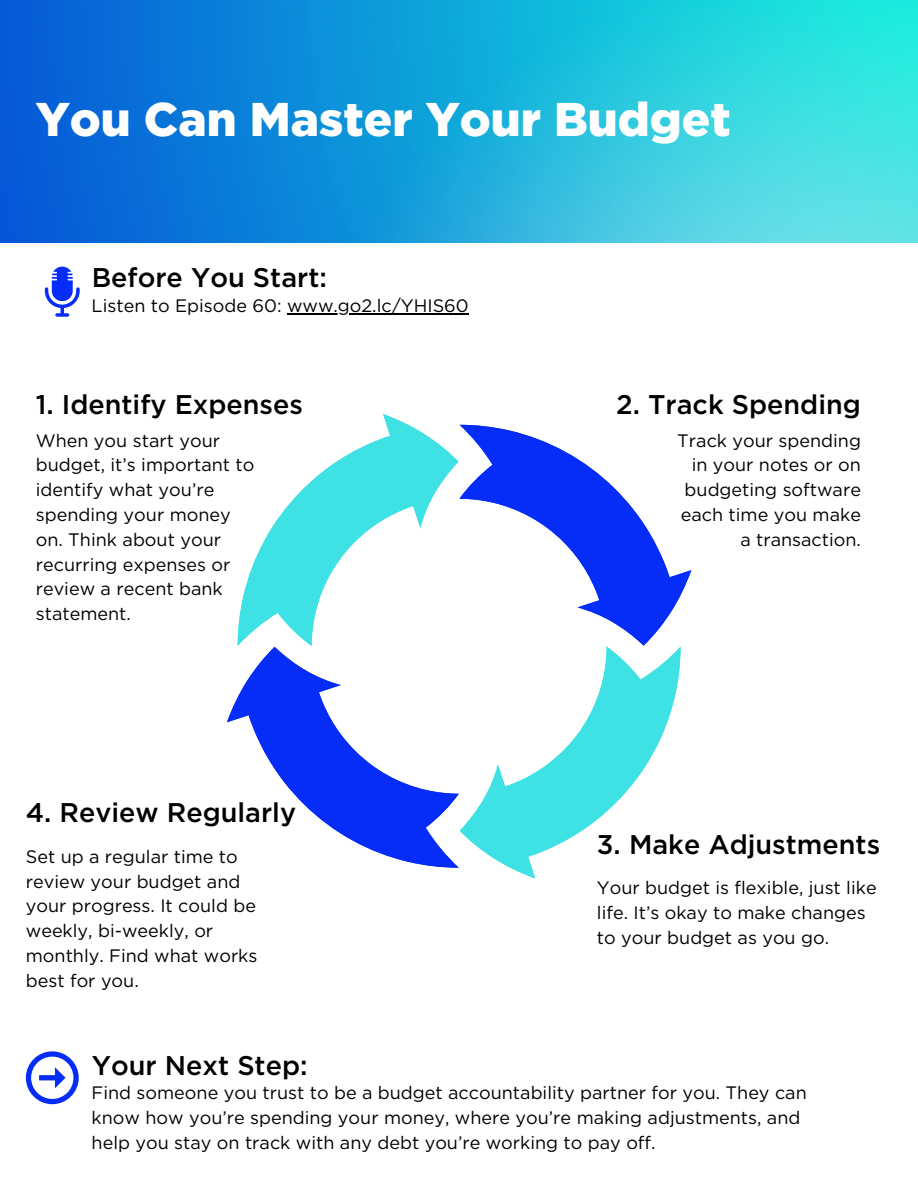
<style>
.page{position:relative;width:918px;height:1188px;background:#fff}
.page>*{position:absolute;margin:0;border:0;box-sizing:border-box;transform-origin:0 0}
.t1{font:900 47.25px "Gotham";color:#fff}
.t2{font:500 27px "Gotham";color:#000}
.t3{font:18px/24.8px "Gotham";color:#000}
</style>
<div class="page">
<svg style="left:45px;top:267px;width:35px;height:50px"></svg>
<img style="left:0;top:0;width:918px;height:243px">
<svg style="left:26px;top:1051px;width:53px;height:53px"></svg>
<svg style="left:238px;top:414px;width:220px;height:232px"></svg>
<svg style="left:227px;top:647px;width:232px;height:221px"></svg>
<svg style="left:460px;top:647px;width:221px;height:231px"></svg>
<svg style="left:460px;top:425px;width:231px;height:221px"></svg>
<hr style="left:287px;top:313px;width:182px;height:1px;background:#000">
<h1 class="t1" style="left:36px;top:99px;width:697px">You Can Master Your Budget</h1>
<h2 class="t2" style="left:92px;top:266px;width:237px">Before You Start:</h2>
<p class="t3" style="left:92px;top:294px;width:379px">Listen to Episode 60: www.go2.lc/YHIS60</p>
<h2 class="t2" style="left:36px;top:393px;width:269px">1. Identify Expenses</h2>
<h2 class="t2" style="left:616px;top:393px;width:246px">2. Track Spending</h2>
<p class="t3" style="left:36px;top:429px;width:220px">When you start your budget, it’s important to identify what you’re spending your money on. Think about your recurring expenses or review a recent bank statement.</p>
<p class="t3" style="left:677px;top:429px;width:185px;text-align:right">Track your spending in your notes or on budgeting software each time you make a transaction.</p>
<h2 class="t2" style="left:26px;top:801px;width:272px">4. Review Regularly</h2>
<p class="t3" style="left:26px;top:845px;width:233px">Set up a regular time to review your budget and your progress. It could be weekly, bi-weekly, or monthly. Find what works best for you.</p>
<h2 class="t2" style="left:92px;top:1053px;width:217px">Your Next Step:</h2>
<h2 class="t2" style="left:597px;top:832px;width:285px">3. Make Adjustments</h2>
<p class="t3" style="left:597px;top:877px;width:281px">Your budget is flexible, just like life. It’s okay to make changes to your budget as you go.</p>
<p class="t3" style="left:92px;top:1081px;width:717px">Find someone you trust to be a budget accountability partner for you. They can know how you’re spending your money, where you’re making adjustments, and help you stay on track with any debt you’re working to pay off.</p>
</div>
